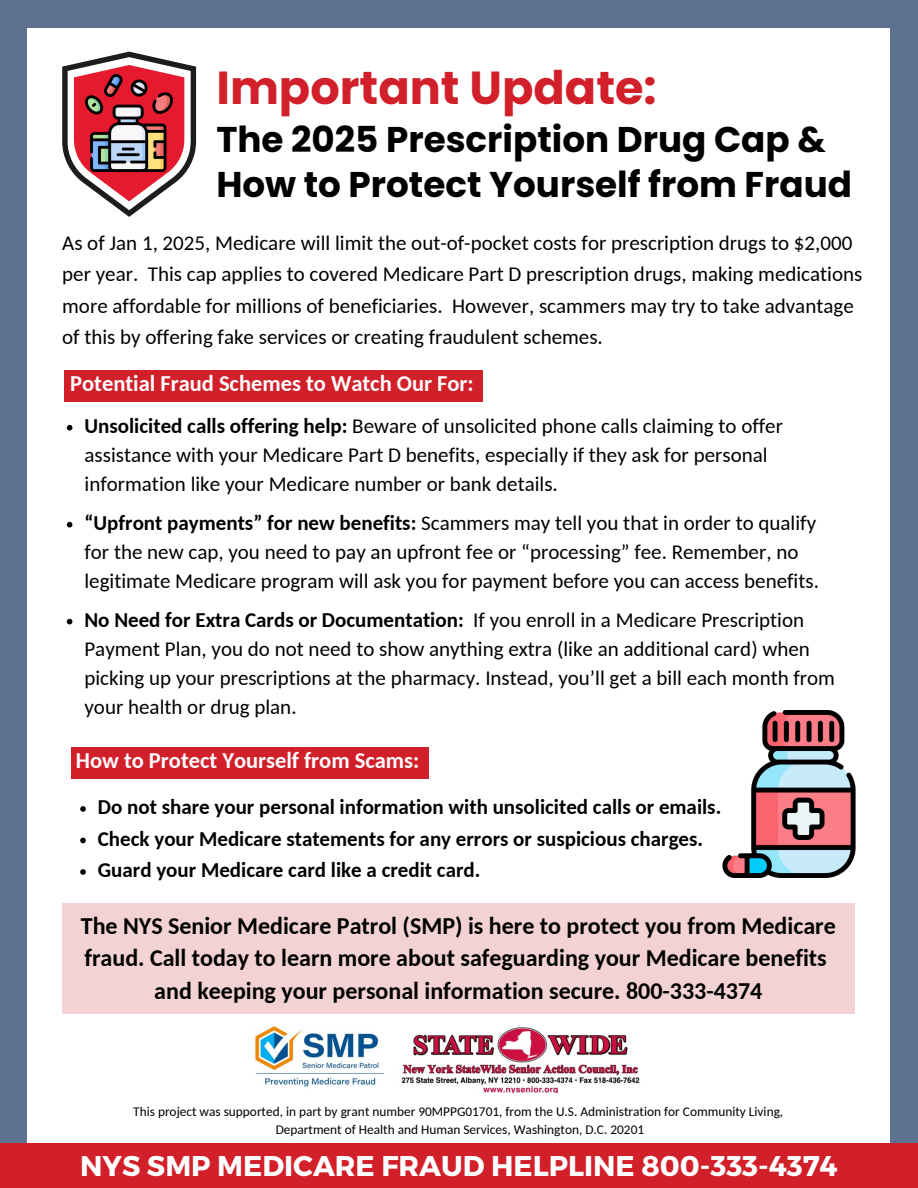
<style>
.page{position:relative;width:918px;height:1188px;background:#5d7291}
.page>*{position:absolute;margin:0;border:0;box-sizing:border-box;transform-origin:0 0}
.t1{font:700 46.2px "Poppins";color:#d2202a}
.t2{font:700 35.7px/45px "Poppins";color:#000}
.t3{font:700 28.5px "Montserrat";color:#fff}
.t4{font:700 24px/32.7px "Carlito";color:#000;text-align:center}
.t5{font:700 22.5px "Carlito";color:#fefefe}
.t6{font:21px/29.2px "Carlito";color:#000}
.t7{font:700 21px "Carlito";color:#000}
.t8{font:13.35px "Carlito";color:#000}
.s1{font-weight:700}
</style>
<div class="page">
<div style="left:27px;top:28px;width:863px;height:1115px;background:#fff"></div>
<div style="left:0;top:1144px;width:918px;height:44px;background:#d2202a"></div>
<img style="left:253px;top:1026px;width:387px;height:67px">
<div style="left:64px;top:371px;width:419px;height:31px;background:#d2202a"></div>
<svg style="left:67px;top:425px;width:5px;height:6px"></svg>
<svg style="left:67px;top:522px;width:5px;height:5px"></svg>
<svg style="left:67px;top:619px;width:5px;height:5px"></svg>
<svg style="left:62px;top:52px;width:134px;height:165px"></svg>
<img style="left:81px;top:75px;width:96px;height:97px">
<div style="left:62px;top:903px;width:793px;height:111px;background:#f2d2d3"></div>
<img style="left:722px;top:710px;width:134px;height:168px">
<svg style="left:80px;top:806px;width:6px;height:6px"></svg>
<svg style="left:80px;top:838px;width:6px;height:5px"></svg>
<svg style="left:80px;top:869px;width:6px;height:6px"></svg>
<div style="left:71px;top:747px;width:357px;height:32px;background:#d2202a"></div>
<p class="t1" style="left:216px;top:55px;width:442px">Important Update:</p>
<p class="t2" style="left:216px;top:117px;width:637px">The 2025 Prescription Drug Cap &amp;<br>How to Protect Yourself from Fraud</p>
<p class="t6" style="left:62px;top:229px;width:802px;line-height:31.5px">As of Jan 1, 2025, Medicare will limit the out-of-pocket costs for prescription drugs to $2,000 per year. This cap applies to covered Medicare Part D prescription drugs, making medications more affordable for millions of beneficiaries. However, scammers may try to take advantage of this by offering fake services or creating fraudulent schemes.</p>
<p class="t5" style="left:70px;top:375px;width:405px">Potential Fraud Schemes to Watch Our For:</p>
<p class="t6" style="left:85px;top:413px;width:700px"><span class="s1">Unsolicited calls offering help:</span> Beware of unsolicited phone calls claiming to offer assistance with your Medicare Part D benefits, especially if they ask for personal information like your Medicare number or bank details.</p>
<p class="t6" style="left:84px;top:510px;width:736px"><span class="s1">“Upfront payments” for new benefits:</span> Scammers may tell you that in order to qualify for the new cap, you need to pay an upfront fee or “processing” fee. Remember, no legitimate Medicare program will ask you for payment before you can access benefits.</p>
<h1 class="t6" style="left:84px;top:607px;width:752px"><span class="s1">No Need for Extra Cards or Documentation:</span> If you enroll in a Medicare Prescription Payment Plan, you do not need to show anything extra (like an additional card) when picking up your prescriptions at the pharmacy. Instead, you’ll get a bill each month from your health or drug plan.</h1>
<h3 class="t5" style="left:76px;top:751px;width:345px">How to Protect Yourself from Scams:</h3>
<p class="t7" style="left:98px;top:798px;width:625px">Do not share your personal information with unsolicited calls or emails.</p>
<p class="t7" style="left:98px;top:830px;width:607px">Check your Medicare statements for any errors or suspicious charges.</p>
<p class="t7" style="left:98px;top:861px;width:384px">Guard your Medicare card like a credit card.</p>
<h3 class="t4" style="left:81px;top:911px;width:757px">The NYS Senior Medicare Patrol (SMP) is here to protect you from Medicare fraud. Call today to learn more about safeguarding your Medicare benefits and keeping your personal information secure. 800-333-4374</h3>
<p class="t8" style="left:133px;top:1106px;width:652px">This project was supported, in part by grant number 90MPPG01701, from the U.S. Administration for Community Living,</p>
<h3 class="t8" style="left:276px;top:1124px;width:370px">Department of Health and Human Services, Washington, D.C. 20201</h3>
<p class="t3" style="left:80px;top:1147px;width:759px">NYS SMP MEDICARE FRAUD HELPLINE 800-333-4374</p>
</div>
